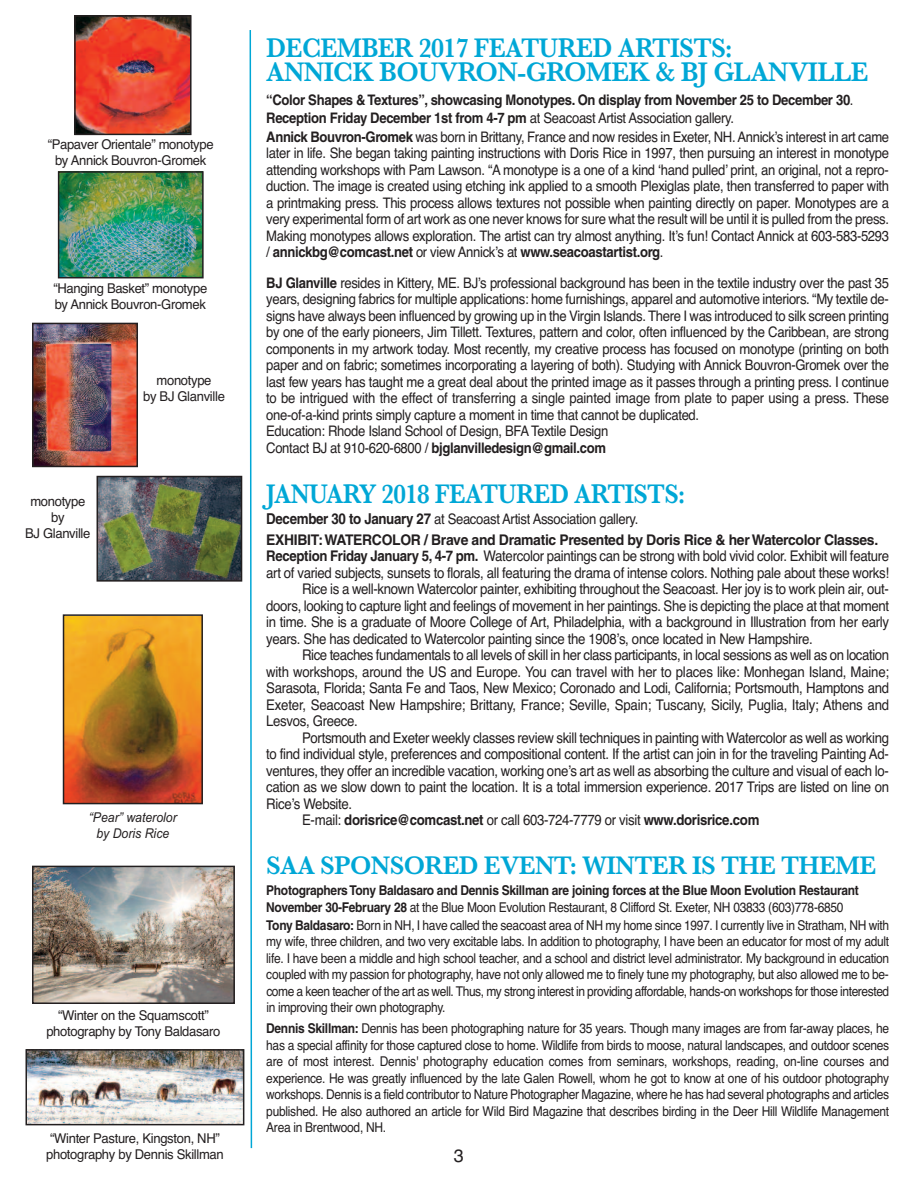
<style>
.page{position:relative;width:918px;height:1188px;background:#fff}
.page>*{position:absolute;margin:0;border:0;box-sizing:border-box;transform-origin:0 0}
.t1{font:600 27.9px/24px "Baskerville";letter-spacing:-.025em;color:#00a7d6;scale:.93 1}
.t2{font:600 27.9px "Baskerville";letter-spacing:-.025em;color:#00a7d6;scale:.9 1}
.t3{font:600 26.4px "Baskerville";letter-spacing:-.025em;color:#00a7d6}
.t4{font:18px "Helvetica";color:#231f20}
.t5{font:14.7px "Helvetica";letter-spacing:-.025em;color:#231f20;scale:.9 1}
.t6{font:700 14.7px "Helvetica";letter-spacing:-.025em;color:#231f20;scale:.95 1}
.t7{font:700 14.7px "Helvetica";letter-spacing:-.025em;color:#231f20;scale:.9 1}
.t8{font:14.55px/16.5px "Helvetica";letter-spacing:-.025em;color:#231f20;text-align:justify;scale:.9 1}
.t9{font:700 14.55px/18.1px "Helvetica";letter-spacing:-.025em;color:#231f20;scale:.9 1}
.t10{font:13.5px/16.5px "Helvetica";letter-spacing:-.025em;color:#231f20;text-align:justify;scale:.89 1}
.t11{font:13.5px/16.2px "Helvetica";letter-spacing:-.025em;color:#231f20;text-align:center}
.t12{font:700 13.5px/16.5px "Helvetica";letter-spacing:-.025em;color:#231f20;scale:.89 1}
.t13{font:italic 13.5px "Arial";color:#231f20;scale:.91 1}
.s1{font-weight:400}
.s2{font-weight:700}
.s3{font-weight:700;font-size:15px}
</style>
<div class="page">
<svg style="left:249px;top:30px;width:4px;height:1119px"></svg>
<img style="left:77px;top:18px;width:112px;height:114px">
<div style="left:74px;top:15px;width:118px;height:120px;border:2px solid #231f20"></div>
<img style="left:61px;top:174px;width:140px;height:101px">
<div style="left:58px;top:171px;width:146px;height:107px;border:2px solid #231f20"></div>
<img style="left:35px;top:326px;width:100px;height:138px">
<div style="left:32px;top:323px;width:106px;height:144px;border:2px solid #231f20"></div>
<img style="left:100px;top:479px;width:139px;height:100px">
<div style="left:97px;top:476px;width:145px;height:106px;border:2px solid #231f20"></div>
<img style="left:29px;top:1052px;width:212px;height:70px">
<div style="left:26px;top:1049px;width:218px;height:76px;border:2px solid #231f20"></div>
<img style="left:35px;top:869px;width:197px;height:132px">
<div style="left:32px;top:866px;width:203px;height:138px;border:2px solid #231f20"></div>
<img style="left:66px;top:617px;width:134px;height:184px">
<div style="left:63px;top:614px;width:140px;height:190px;border:2px solid #231f20"></div>
<p class="t11" style="left:48px;top:136px;width:167px">“Papaver Orientale” monotype by Annick Bouvron-Gromek</p>
<p class="t11" style="left:53px;top:280px;width:155px;text-align:left">“Hanging Basket” monotype by Annick Bouvron-Gromek</p>
<p class="t11" style="left:25px;top:493px;width:67px">monotype by<br>BJ Glanville</p>
<p class="t11" style="left:143px;top:372px;width:83px">monotype<br>by BJ Glanville</p>
<h1 class="t1" style="left:266px;top:36px;width:649px">DECEMBER 2017 FEATURED ARTISTS:<br>ANNICK BOUVRON-GROMEK &amp; BJ GLANVILLE</h1>
<p class="t9" style="left:266px;top:93px;width:694px">“Color Shapes &amp;Textures”, showcasing Monotypes. On display from November 25 to December 30<span class="s1">.<br></span>Reception Friday December 1st from 4-7 pm <span class="s1">at Seacoast Artist Association gallery.<br></span>Annick Bouvron-Gromek <span class="s1">was born in Brittany, France and now resides in Exeter, NH. Annick’s interest in art came</span></p>
<p class="t8" style="left:266px;top:145px;width:694px">later in life. She began taking painting instructions with Doris Rice in 1997, then pursuing an interest in monotype attending workshops with Pam Lawson. “A monotype is a one of a kind ‘hand pulled’ print, an original, not a repro&shy;duction. The image is created using etching ink applied to a smooth Plexiglas plate, then transferred to paper with a printmaking press. This process allows textures not possible when painting directly on paper. Monotypes are a very experimental form of art work as one never knows for sure what the result will be until it is pulled from the press.<br>Making monotypes allows exploration. The artist can try almost anything. It’s fun! Contact Annick at 603-583-5293 / <span class="s2">annickbg@comcast.net</span> or view Annick’s at <span class="s2">www.seacoastartist.org</span>.</p>
<p class="t8" style="left:266px;top:275px;width:694px;text-align:left"><span class="s2">BJ Glanville</span> resides in Kittery, ME. BJ’s professional background has been in the textile industry over the past 35 years, designing fabrics for multiple applications: home furnishings, apparel and automotive interiors. “My textile de&shy;signs have always been influenced by growing up in the Virgin Islands. There I was introduced to silk screen printing by one of the early pioneers, Jim Tillett. Textures, pattern and color, often influenced by the Caribbean, are strong components in my artwork today. Most recently, my creative process has focused on monotype (printing on both paper and on fabric; sometimes incorporating a layering of both). Studying with Annick Bouvron-Gromek over the last few years has taught me a great deal about the printed image as it passes through a printing press. I continue to be intrigued with the effect of transferring a single painted image from plate to paper using a press. These one-of-a-kind prints simply capture a moment in time that cannot be duplicated.<br>Education: Rhode Island School of Design, BFA Textile Design<br>Contact BJ at 910-620-6800 / <span class="s2">bjglanvilledesign@gmail.com</span></p>
<h1 class="t2" style="left:266px;top:477px;width:467px">JANUARY 2018 FEATURED ARTISTS:</h1>
<p class="t8" style="left:266px;top:510px;width:415px"><span class="s3">December 30 to January 27</span> at Seacoast Artist Association gallery.</p>
<p class="t6" style="left:266px;top:534px;width:646px">EXHIBIT:WATERCOLOR / Brave and Dramatic Presented by Doris Rice &amp; her Watercolor Classes.</p>
<p class="t5" style="left:266px;top:547px;width:694px"><span class="s2">Reception Friday January 5, 4-7 pm.</span> Watercolor paintings can be strong with bold vivid color. Exhibit will feature</p>
<p class="t5" style="left:266px;top:564px;width:694px">art of varied subjects, sunsets to florals, all featuring the drama of intense colors. Nothing pale about these works!</p>
<p class="t5" style="left:302px;top:580px;width:653px">Rice is a well-known Watercolor painter, exhibiting throughout the Seacoast. Her joy is to work plein air, out-</p>
<p class="t5" style="left:266px;top:597px;width:694px">doors, looking to capture light and feelings of movement in her paintings. She is depicting the place at that moment</p>
<p class="t5" style="left:266px;top:613px;width:694px">in time. She is a graduate of Moore College of Art, Philadelphia, with a background in Illustration from her early</p>
<p class="t5" style="left:266px;top:630px;width:609px">years. She has dedicated to Watercolor painting since the 1908’s, once located in New Hampshire.</p>
<p class="t5" style="left:302px;top:646px;width:654px">Rice teaches fundamentals to all levels of skill in her class participants, in local sessions as well as on location</p>
<p class="t5" style="left:266px;top:663px;width:694px">with workshops, around the US and Europe. You can travel with her to places like: Monhegan Island, Maine;</p>
<p class="t5" style="left:266px;top:679px;width:694px">Sarasota, Florida; Santa Fe and Taos, New Mexico; Coronado and Lodi, California; Portsmouth, Hamptons and</p>
<p class="t5" style="left:266px;top:696px;width:694px">Exeter, Seacoast New Hampshire; Brittany, France; Seville, Spain; Tuscany, Sicily, Puglia, Italy; Athens and</p>
<p class="t5" style="left:266px;top:712px;width:103px">Lesvos, Greece.</p>
<p class="t5" style="left:302px;top:729px;width:654px">Portsmouth and Exeter weekly classes review skill techniques in painting with Watercolor as well as working</p>
<p class="t5" style="left:266px;top:745px;width:693px">to find individual style, preferences and compositional content. If the artist can join in for the traveling Painting Ad-</p>
<p class="t5" style="left:266px;top:762px;width:693px">ventures, they offer an incredible vacation, working one’s art as well as absorbing the culture and visual of each lo-</p>
<p class="t5" style="left:266px;top:778px;width:694px">cation as we slow down to paint the location. It is a total immersion experience. 2017 Trips are listed on line on</p>
<p class="t5" style="left:266px;top:795px;width:97px">Rice’s Website.</p>
<p class="t13" style="left:89px;top:810px;width:98px">“Pear” waterolor</p>
<p class="t7" style="left:302px;top:814px;width:510px"><span class="s1">E-mail:</span> dorisrice@comcast.net <span class="s1">or call 603-724-7779 or visit</span> www.dorisrice.com</p>
<p class="t13" style="left:96px;top:826px;width:82px">by Doris Rice</p>
<p class="t11" style="left:46px;top:1007px;width:176px">“Winter on the Squamscott” photography by Tony Baldasaro</p>
<p class="t11" style="left:46px;top:1130px;width:179px;text-align:left">“Winter Pasture, Kingston, NH” photography by Dennis Skillman</p>
<h2 class="t3" style="left:266px;top:850px;width:611px">SAA SPONSORED EVENT: WINTER IS THE THEME</h2>
<p class="t12" style="left:266px;top:883px;width:667px">PhotographersTony Baldasaro and Dennis Skillman are joining forces at the Blue Moon Evolution Restaurant<br>November 30-February 28 <span class="s1">at the Blue Moon Evolution Restaurant, 8 Clifford St. Exeter, NH 03833 (603)778-6850</span></p>
<p class="t10" style="left:266px;top:917px;width:702px"><span class="s2">Tony Baldasaro:</span> Born in NH, I have called the seacoast area of NH my home since 1997. I currently live in Stratham, NH with my wife, three children, and two very excitable labs. In addition to photography, I have been an educator for most of my adult life. I have been a middle and high school teacher, and a school and district level administrator. My background in education coupled with my passion for photography, have not only allowed me to finely tune my photography, but also allowed me to be&shy;come a keen teacher of the art as well. Thus, my strong interest in providing affordable, hands-on workshops for those interested in improving their own photography.</p>
<p class="t10" style="left:266px;top:1020px;width:701px"><span class="s2">Dennis Skillman:</span> Dennis has been photographing nature for 35 years. Though many images are from far-away places, he has a special affinity for those captured close to home. Wildlife from birds to moose, natural landscapes, and outdoor scenes are of most interest. Dennis' photography education comes from seminars, workshops, reading, on-line courses and experience. He was greatly influenced by the late Galen Rowell, whom he got to know at one of his outdoor photography workshops. Dennis is a field contributor to Nature Photographer Magazine, where he has had several photographs and articles published. He also authored an article for Wild Bird Magazine that describes birding in the Deer Hill Wildlife Management Area in Brentwood, NH.</p>
<p class="t4" style="left:454px;top:1145px;width:12px">3</p>
</div>
